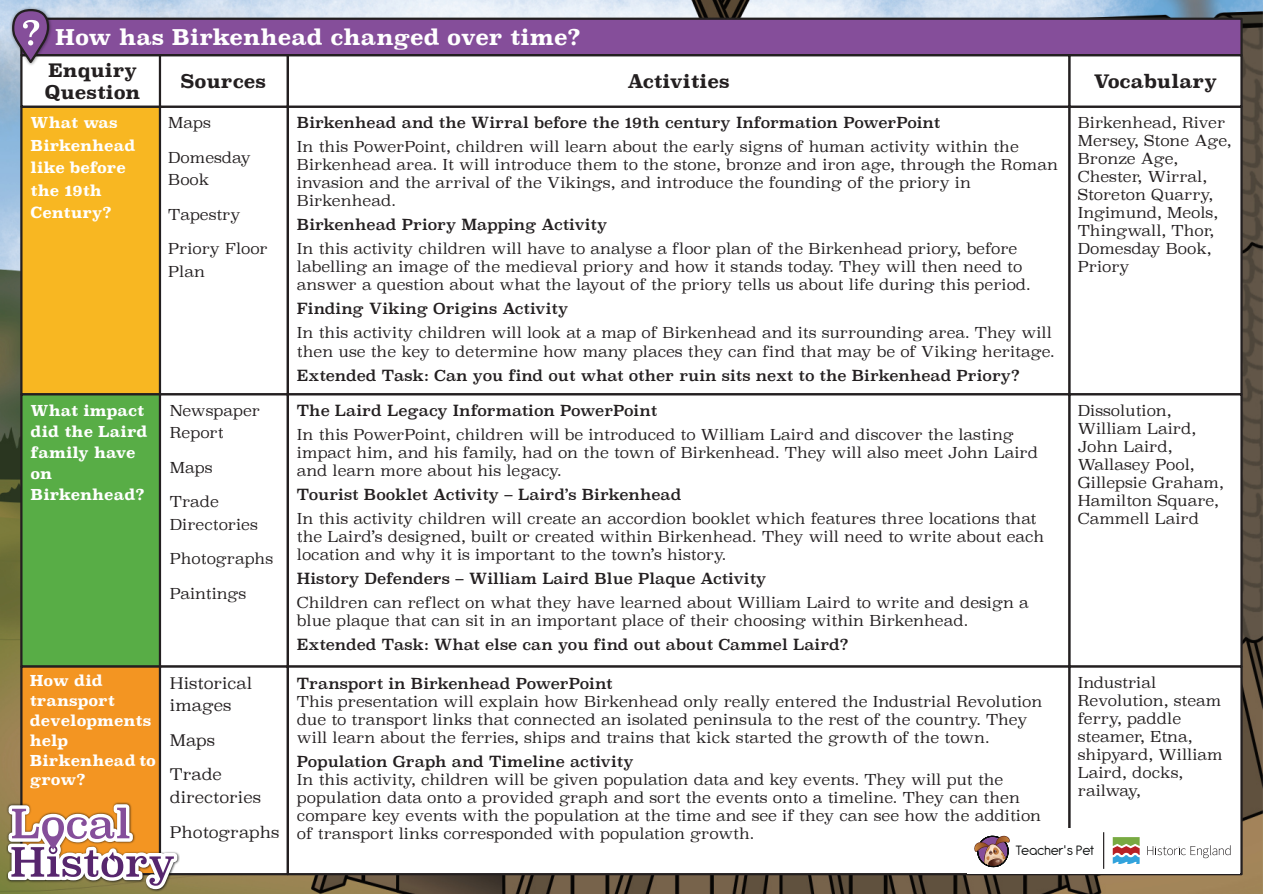
<style>
.page{position:relative;width:1263px;height:894px;background:#fff}
.page>*{position:absolute;margin:0;border:0;box-sizing:border-box;transform-origin:0 0}
.t1{font:700 21.6px "Superclarendon Rg";color:#fff}
.t2{font:700 18.45px/21.1px "Superclarendon Rg";color:#231f20}
.t3{font:15.9px/34.5px "Superclarendon Lt";color:#231f20}
.t4{font:15px/18px "Superclarendon Lt";color:#231f20}
.t5{font:700 15px/19.8px "Superclarendon Rg";color:#fff}
.t6{font:14.7px "Antipasto";letter-spacing:-.01em;color:#080a0a}
.s1{font-family:"Superclarendon Rg"}
</style>
<div class="page">
<img style="left:0;top:0;width:1263px;height:893px">
<div style="left:20px;top:105px;width:145px;height:290px;background:#f8b722;border:2px solid #231f20"></div>
<div style="left:20px;top:393px;width:145px;height:274px;background:#58ad46;border:2px solid #231f20"></div>
<div style="left:20px;top:665px;width:145px;height:209px;background:#f39522;border:2px solid #231f20"></div>
<div style="left:159px;top:105px;width:130px;height:290px;background:#fff;border:2px solid #231f20"></div>
<div style="left:159px;top:393px;width:130px;height:274px;background:#fff;border:2px solid #231f20"></div>
<div style="left:159px;top:665px;width:130px;height:209px;background:#fff;border:2px solid #231f20"></div>
<div style="left:1068px;top:105px;width:175px;height:290px;background:#fff;border:2px solid #231f20"></div>
<div style="left:1068px;top:393px;width:175px;height:274px;background:#fff;border:2px solid #231f20"></div>
<div style="left:1068px;top:665px;width:175px;height:209px;background:#fff;border:2px solid #231f20"></div>
<div style="left:287px;top:105px;width:783px;height:290px;background:#fff;border:2px solid #231f20"></div>
<div style="left:20px;top:54px;width:145px;height:54px;background:#fff;border:2px solid #231f20"></div>
<div style="left:159px;top:54px;width:130px;height:54px;background:#fff;border:2px solid #231f20"></div>
<div style="left:1068px;top:54px;width:175px;height:54px;background:#fff;border:2px solid #231f20"></div>
<div style="left:287px;top:54px;width:783px;height:54px;background:#fff;border:2px solid #231f20"></div>
<div style="left:20px;top:18px;width:1223px;height:38px;background:#854e9a;border:2px solid #231f20"></div>
<div style="left:287px;top:393px;width:783px;height:274px;background:#fff;border:2px solid #231f20"></div>
<div style="left:287px;top:665px;width:783px;height:209px;background:#fff;border:2px solid #231f20"></div>
<img style="left:10px;top:7px;width:43px;height:60px">
<svg style="left:11px;top:8px;width:40px;height:56px"></svg>
<img style="left:6px;top:802px;width:173px;height:88px">
<svg style="left:8px;top:804px;width:169px;height:84px"></svg>
<div style="left:967px;top:827px;width:273px;height:45px;background:#fff"></div>
<svg style="left:1113px;top:837px;width:27px;height:26px"></svg>
<svg style="left:1147px;top:845px;width:83px;height:12px"></svg>
<svg style="left:973px;top:835px;width:42px;height:38px"></svg>
<hr style="left:1103px;top:831px;width:1px;height:37px;background:#231f20">
<h1 class="t1" style="left:55px;top:28px;width:527px">How has Birkenhead changed over time?</h1>
<p class="t2" style="left:45px;top:62px;width:97px">Enquiry<br>Question</p>
<p class="t2" style="left:181px;top:72px;width:86px">Sources</p>
<p class="t2" style="left:627px;top:72px;width:104px">Activities</p>
<p class="t2" style="left:1094px;top:72px;width:125px">Vocabulary</p>
<p class="t5" style="left:31px;top:113px;width:106px;line-height:22.5px">What was<br>Birkenhead like before the 19th<br>Century?</p>
<p class="t4" style="left:168px;top:115px;width:44px">Maps</p>
<p class="t4" style="left:297px;top:112px;width:723px;line-height:24px"><span class="s1">Birkenhead and the Wirral before the 19th century Information PowerPoint<br></span>In this PowerPoint, children will learn about the early signs of human activity within the</p>
<p class="t4" style="left:297px;top:157px;width:763px">Birkenhead area. It will introduce them to the stone, bronze and iron age, through the Roman invasion and the arrival of the Vikings, and introduce the founding of the priory in<br>Birkenhead.</p>
<p class="t4" style="left:297px;top:214px;width:722px;line-height:24px"><span class="s1">Birkenhead Priory Mapping Activity<br></span>In this activity children will have to analyse a floor plan of the Birkenhead priory, before</p>
<p class="t4" style="left:297px;top:259px;width:735px">labelling an image of the medieval priory and how it stands today. They will then need to answer a question about what the layout of the priory tells us about life during this period.</p>
<p class="t4" style="left:297px;top:298px;width:756px;line-height:24px"><span class="s1">Finding Viking Origins Activity<br></span>In this activity children will look at a map of Birkenhead and its surrounding area. They will</p>
<p class="t4" style="left:297px;top:340px;width:759px;line-height:24px">then use the key to determine how many places they can find that may be of Viking heritage.<br><span class="s1">Extended Task: Can you find out what other ruin sits next to the Birkenhead Priory?</span></p>
<p class="t4" style="left:1078px;top:115px;width:156px">Birkenhead, River<br>Mersey, Stone Age,<br>Bronze Age,<br>Chester, Wirral,<br>Storeton Quarry,<br>Ingimund, Meols,<br>Thingwall, Thor,<br>Domesday Book,<br>Priory</p>
<p class="t4" style="left:168px;top:147px;width:84px;line-height:22.5px">Domesday<br>Book</p>
<p class="t4" style="left:168px;top:207px;width:74px">Tapestry</p>
<p class="t4" style="left:168px;top:239px;width:101px;line-height:22.5px">Priory Floor<br>Plan</p>
<p class="t5" style="left:31px;top:401px;width:119px;line-height:21.1px">What impact did the Laird family have on<br>Birkenhead?</p>
<p class="t4" style="left:170px;top:400px;width:92px;line-height:22.5px">Newspaper<br>Report</p>
<p class="t4" style="left:170px;top:459px;width:44px">Maps</p>
<p class="t4" style="left:170px;top:491px;width:89px;line-height:22.5px">Trade<br>Directories</p>
<p class="t4" style="left:170px;top:551px;width:105px">Photographs</p>
<p class="t4" style="left:170px;top:585px;width:78px">Paintings</p>
<p class="t5" style="left:30px;top:672px;width:128px">How did transport developments help<br>Birkenhead to grow?</p>
<p class="t3" style="left:170px;top:673px;width:84px;line-height:22.5px">Historical images</p>
<p class="t3" style="left:170px;top:724px;width:54px">Maps<br>Trade</p>
<p class="t3" style="left:170px;top:781px;width:111px">directories<br>Photographs</p>
<p class="t4" style="left:297px;top:399px;width:718px;line-height:24px"><span class="s1">The Laird Legacy Information PowerPoint<br></span>In this PowerPoint, children will be introduced to William Laird and discover the lasting</p>
<p class="t4" style="left:297px;top:444px;width:743px">impact him, and his family, had on the town of Birkenhead. They will also meet John Laird and learn more about his legacy.</p>
<p class="t4" style="left:297px;top:483px;width:741px;line-height:24px"><span class="s1">Tourist Booklet Activity – Laird’s Birkenhead<br></span>In this activity children will create an accordion booklet which features three locations that</p>
<p class="t4" style="left:297px;top:528px;width:749px">the Laird’s designed, built or created within Birkenhead. They will need to write about each location and why it is important to the town’s history.</p>
<p class="t4" style="left:297px;top:567px;width:733px;line-height:24px"><span class="s1">History Defenders – William Laird Blue Plaque Activity<br></span>Children can reflect on what they have learned about William Laird to write and design a</p>
<p class="t4" style="left:297px;top:609px;width:673px;line-height:24px">blue plaque that can sit in an important place of their choosing within Birkenhead.<br><span class="s1">Extended Task: What else can you find out about Cammel Laird?</span></p>
<p class="t4" style="left:297px;top:675px;width:747px"><span class="s1">Transport in Birkenhead PowerPoint<br></span>This presentation will explain how Birkenhead only really entered the Industrial Revolution due to transport links that connected an isolated peninsula to the rest of the country. They will learn about the ferries, ships and trains that kick started the growth of the town.</p>
<p class="t4" style="left:297px;top:753px;width:746px"><span class="s1">Population Graph and Timeline activity<br></span>In this activity, children will be given population data and key events. They will put the population data onto a provided graph and sort the events onto a timeline. They can then compare key events with the population at the time and see if they can see how the addition of transport links corresponded with population growth.</p>
<p class="t4" style="left:1078px;top:402px;width:148px">Dissolution,<br>William Laird,<br>John Laird,<br>Wallasey Pool,<br>Gillepsie Graham,<br>Hamilton Square,<br>Cammell Laird</p>
<p class="t4" style="left:1078px;top:675px;width:146px">Industrial<br>Revolution, steam ferry, paddle steamer, Etna, shipyard, William<br>Laird, docks, railway,</p>
<p class="t6" style="left:1016px;top:845px;width:80px">Teacher's Pet</p>
</div>
